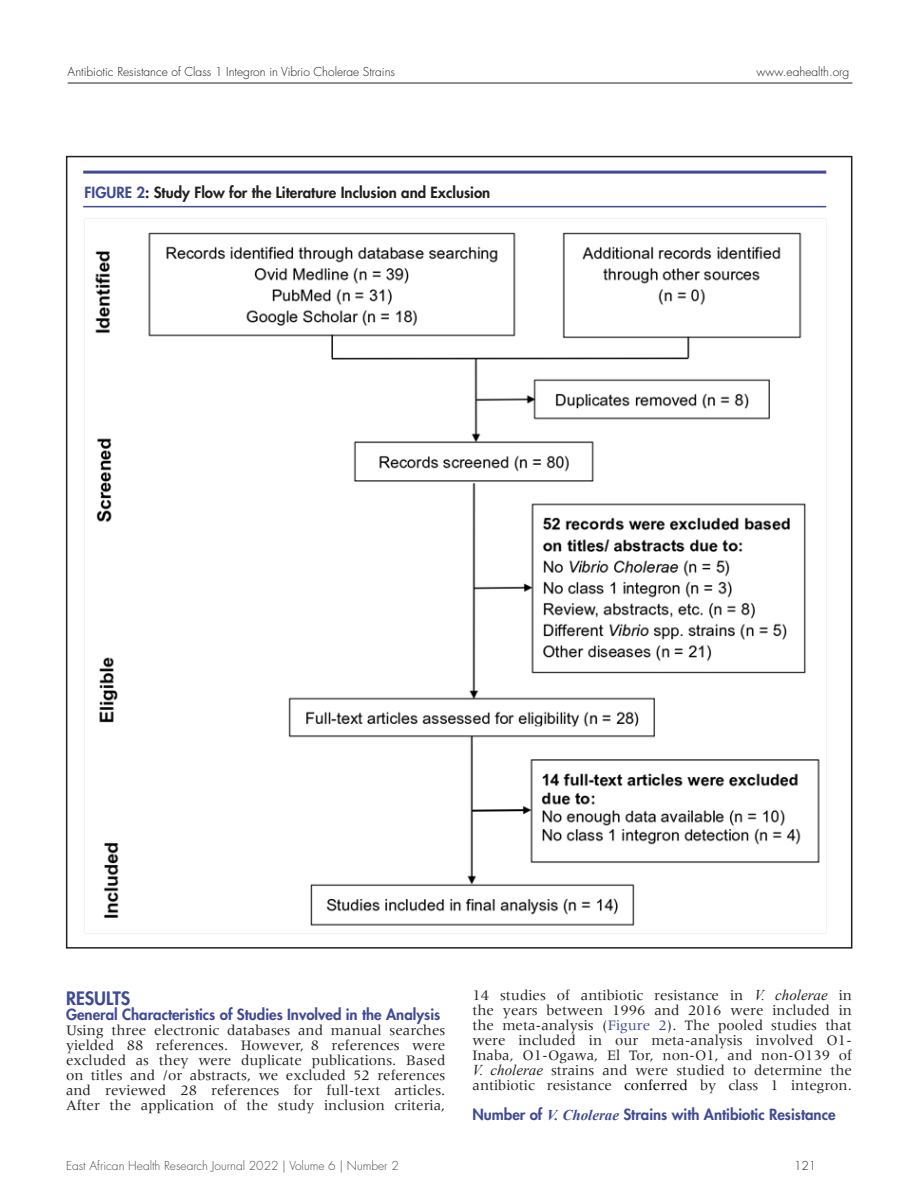
<style>
.page{position:relative;width:918px;height:1188px;background:#fff}
.page>*{position:absolute;margin:0;border:0;box-sizing:border-box;transform-origin:0 0}
.t1{font:800 18px "Futura Std";color:#3f4b97}
.t2{font:15px/15px "Meridien LT Pro";color:#231f20;text-align:justify}
.t3{font:800 15px "Futura Std";color:#3f4b97}
.t4{font:800 15px "Futura Std";color:#231f20}
.t5{font:300 12px "Futura LT Pro";color:#231f20}
.t6{font:300 12px "Futura LT Pro";color:#544b4b}
.s1{color:#3f4b97}
.s2{font-family:"Times New Roman";font-style:italic}
.s3{color:#000}
.s4{font-family:"Times New Roman";font-weight:700;font-style:italic}
</style>
<div class="page">
<hr style="left:83px;top:206px;width:743px;height:1px;background:#3f4b97">
<hr style="left:83px;top:171px;width:743px;height:3px;background:#3f4b97">
<img style="left:95px;top:232px;width:725px;height:694px">
<hr style="left:68px;top:83px;width:784px;height:1px;background:#231f20">
<p class="t5" style="left:68px;top:64px;width:329px">Antibiotic Resistance of Class 1 Integron in Vibrio Cholerae Strains</p>
<p class="t5" style="left:757px;top:64px;width:94px">www.eahealth.org</p>
<p class="t4" style="left:85px;top:183px;width:407px"><span class="s1">FIGURE 2</span>: Study Flow for the Literature Inclusion and Exclusion</p>
<p class="t1" style="left:66px;top:987px;width:66px">RESULTS</p>
<p class="t3" style="left:66px;top:1005px;width:376px">General Characteristics of Studies Involved in the Analysis</p>
<p class="t2" style="left:66px;top:1023px;width:381px">Using three electronic databases and manual searches yielded 88 references. However, 8 references were excluded as they were duplicate publications. Based on titles and /or abstracts, we excluded 52 references and reviewed 28 references for full-text articles.<br>After the application of the study inclusion criteria,</p>
<p class="t2" style="left:472px;top:988px;width:381px">14 studies of antibiotic resistance in <span class="s2">V. cholerae</span> in the years between 1996 and 2016 were included in the meta-analysis (<span class="s1">Figure 2</span>). The pooled studies that were included in our meta-analysis involved O1- Inaba, O1-Ogawa, El Tor, non-O1, and non-O139 of <span class="s2">V. cholerae</span> strains and were studied to determine the antibiotic resistance <span class="s3">conferred</span> by class 1 integron.</p>
<p class="t3" style="left:472px;top:1105px;width:365px">Number of <span class="s4">V. Cholerae</span> Strains with Antibiotic Resistance</p>
<p class="t6" style="left:66px;top:1157px;width:334px">East African Health Research Journal 2022 | Volume 6 | Number 2</p>
<p class="t5" style="left:794px;top:1157px;width:24px">121</p>
</div>
